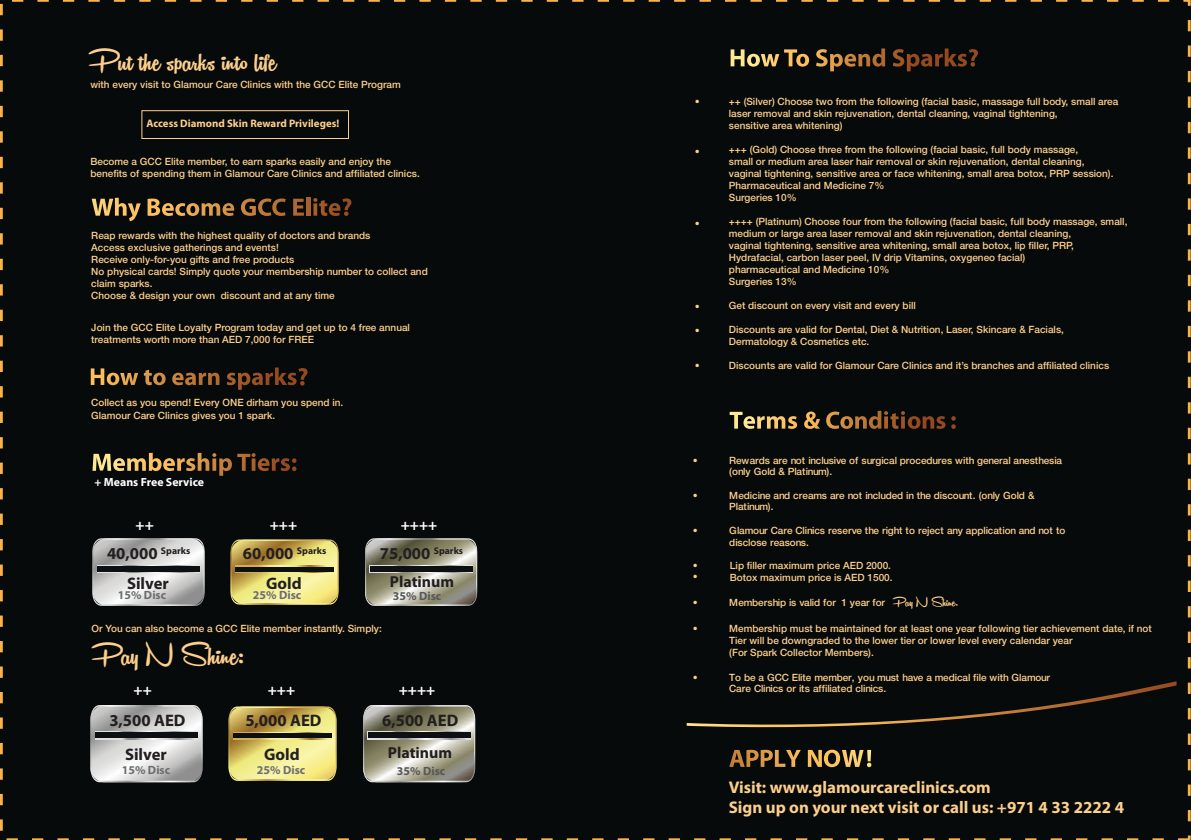
<style>
.page{position:relative;width:1191px;height:840px;background:#fff}
.page>*{position:absolute;margin:0;border:0;box-sizing:border-box;transform-origin:0 0}
.t1{font:34.8px "Remachine Script Personal Use";color:#fdcf8c}
.t2{font:700 17px/20.4px "Myriad Pro";color:#fdcf8c}
.t3{font:700 16.6px "Myriad Pro";color:#231f20}
.t4{font:700 15.8px "Myriad Pro";color:#231f20}
.t5{font:700 15.4px "Myriad Pro";color:#fff}
.t6{font:15px "Remachine Script Personal Use";color:#fdcf8c}
.t7{font:700 12px "Myriad Pro";color:#6c6d70}
.t8{font:700 12px "Myriad Pro";color:#57585a}
.t9{font:700 11.8px "Myriad Pro";color:#fff}
.t10{font:700 10.8px "Myriad Pro";color:#fdcf8c}
.t11{font:500 10px/12px "Helvetica Neue";color:#fdcf8c}
</style>
<div class="page">
<div style="left:1px;top:1px;width:1190px;height:838px;background:#070a0a"></div>
<svg style="left:686px;top:683px;width:491px;height:85px"></svg>
<svg style="left:231px;top:539px;width:107px;height:65px;background:#daca72"></svg>
<svg style="left:235px;top:565px;width:99px;height:7px"></svg>
<div style="left:235px;top:566px;width:99px;height:5px;background:#0d1012"></div>
<svg style="left:92px;top:538px;width:112px;height:67px;background:#c8c8c8"></svg>
<svg style="left:97px;top:564px;width:103px;height:8px"></svg>
<div style="left:97px;top:566px;width:103px;height:5px;background:#0d1012"></div>
<svg style="left:365px;top:538px;width:112px;height:67px;background:#9f9d8a"></svg>
<svg style="left:370px;top:564px;width:102px;height:8px"></svg>
<div style="left:370px;top:566px;width:102px;height:5px;background:#0d1012"></div>
<svg style="left:229px;top:706px;width:107px;height:74px;background:#dbcc73"></svg>
<svg style="left:233px;top:732px;width:99px;height:7px"></svg>
<div style="left:233px;top:733px;width:99px;height:5px;background:#0d1012"></div>
<svg style="left:90px;top:705px;width:112px;height:76px;background:#cacac9"></svg>
<svg style="left:95px;top:731px;width:103px;height:7px"></svg>
<div style="left:95px;top:732px;width:103px;height:5px;background:#0d1012"></div>
<svg style="left:363px;top:705px;width:112px;height:76px;background:#a19f8c"></svg>
<svg style="left:368px;top:731px;width:102px;height:7px"></svg>
<div style="left:368px;top:732px;width:102px;height:5px;background:#0d1012"></div>
<div style="left:141px;top:110px;width:208px;height:29px;border:1px solid #fdcf8c"></div>
<svg style="left:91px;top:368px;width:47px;height:17px"></svg>
<svg style="left:144px;top:369px;width:22px;height:16px"></svg>
<svg style="left:172px;top:372px;width:47px;height:13px"></svg>
<svg style="left:729px;top:411px;width:68px;height:17px"></svg>
<svg style="left:804px;top:411px;width:16px;height:17px"></svg>
<svg style="left:826px;top:410px;width:119px;height:18px"></svg>
<svg style="left:92px;top:452px;width:204px;height:23px"></svg>
<svg style="left:729px;top:749px;width:71px;height:17px"></svg>
<svg style="left:808px;top:749px;width:63px;height:17px"></svg>
<svg style="left:92px;top:198px;width:49px;height:23px"></svg>
<svg style="left:148px;top:198px;width:86px;height:18px"></svg>
<svg style="left:241px;top:198px;width:45px;height:18px"></svg>
<svg style="left:293px;top:199px;width:11px;height:16px"></svg>
<hr style="left:306px;top:198px;width:4px;height:17px;background:#a7612b">
<svg style="left:313px;top:198px;width:38px;height:18px"></svg>
<svg style="left:730px;top:49px;width:79px;height:18px"></svg>
<svg style="left:816px;top:48px;width:69px;height:23px"></svg>
<svg style="left:892px;top:48px;width:86px;height:23px"></svg>
<svg style="left:951px;top:416px;width:4px;height:12px"></svg>
<svg style="left:227px;top:367px;width:80px;height:22px"></svg>
<h1 class="t1" style="left:88px;top:41px;width:190px">Put the sparks into life</h1>
<p class="t11" style="left:90px;top:78px;width:312px">with every visit to Glamour Care Clinics with the GCC Elite Program</p>
<p class="t10" style="left:146px;top:117px;width:194px">Access Diamond Skin Reward Privileges!</p>
<p class="t11" style="left:90px;top:155px;width:331px">Become a GCC Elite member, to earn sparks easily and enjoy the benefits of spending them in Glamour Care Clinics and affiliated clinics.</p>
<p class="t11" style="left:91px;top:228px;width:338px">Reap rewards with the highest quality of doctors and brands<br>Access exclusive gatherings and events!<br>Receive only-for-you gifts and free products<br>No physical cards! Simply quote your membership number to collect and claim sparks.<br>Choose &amp; design your own discount and at any time</p>
<p class="t11" style="left:91px;top:321px;width:320px">Join the GCC Elite Loyalty Program today and get up to 4 free annual treatments worth more than AED 7,000 for FREE</p>
<p class="t11" style="left:91px;top:396px;width:253px">Collect as you spend! Every ONE dirham you spend in.<br>Glamour Care Clinics gives you 1 spark.</p>
<p class="t9" style="left:94px;top:475px;width:111px">+ Means Free Service</p>
<h3 class="t5" style="left:136px;top:515px;width:20px">++</h3>
<h3 class="t5" style="left:270px;top:515px;width:29px">+++</h3>
<h3 class="t5" style="left:401px;top:515px;width:38px">++++</h3>
<h3 class="t3" style="left:107px;top:544px;width:85px">40,000 <sup>Sparks</sup></h3>
<h3 class="t3" style="left:243px;top:544px;width:85px">60,000 <sup>Sparks</sup></h3>
<h3 class="t3" style="left:380px;top:544px;width:85px">75,000 <sup>Sparks</sup></h3>
<h3 class="t3" style="left:127px;top:573px;width:43px">Silver</h3>
<p class="t7" style="left:118px;top:588px;width:50px">15% Disc</p>
<h3 class="t3" style="left:266px;top:573px;width:37px">Gold</h3>
<p class="t7" style="left:253px;top:588px;width:50px">25% Disc</p>
<p class="t11" style="left:92px;top:621px;width:292px">Or You can also become a GCC Elite member instantly. Simply:</p>
<h1 class="t1" style="left:91px;top:634px;width:157px">Pay N Shine:</h1>
<h3 class="t4" style="left:390px;top:572px;width:66px">Platinum</h3>
<p class="t8" style="left:393px;top:589px;width:50px">35% Disc</p>
<h3 class="t5" style="left:134px;top:681px;width:20px">++</h3>
<h3 class="t5" style="left:268px;top:681px;width:29px">+++</h3>
<h3 class="t5" style="left:399px;top:681px;width:38px">++++</h3>
<h3 class="t3" style="left:109px;top:710px;width:78px">3,500 AED</h3>
<h3 class="t3" style="left:245px;top:710px;width:78px">5,000 AED</h3>
<h3 class="t3" style="left:382px;top:710px;width:78px">6,500 AED</h3>
<h3 class="t3" style="left:125px;top:744px;width:43px">Silver</h3>
<h3 class="t3" style="left:264px;top:744px;width:37px">Gold</h3>
<h3 class="t4" style="left:388px;top:743px;width:66px">Platinum</h3>
<p class="t7" style="left:122px;top:762px;width:50px">15% Disc</p>
<p class="t7" style="left:257px;top:762px;width:50px">25% Disc</p>
<p class="t8" style="left:397px;top:763px;width:50px">35% Disc</p>
<p class="t11" style="left:729px;top:95px;width:391px">++ (Silver) Choose two from the following (facial basic, massage full body, small area laser removal and skin rejuvenation, dental cleaning, vaginal tightening,<br>sensitive area whitening)</p>
<p class="t11" style="left:729px;top:143px;width:386px">+++ (Gold) Choose three from the following (facial basic, full body massage,<br>small or medium area laser hair removal or skin rejuvenation, dental cleaning, vaginal tightening, sensitive area or face whitening, small area botox, PRP session).<br>Pharmaceutical and Medicine 7%<br>Surgeries 10%</p>
<p class="t11" style="left:729px;top:215px;width:400px">++++ (Platinum) Choose four from the following (facial basic, full body massage, small, medium or large area laser removal and skin rejuvenation, dental cleaning,<br>vaginal tightening, sensitive area whitening, small area botox, lip filler, PRP, Hydrafacial, carbon laser peel, IV drip Vitamins, oxygeneo facial)<br>pharmaceutical and Medicine 10%<br>Surgeries 13%</p>
<p class="t11" style="left:729px;top:299px;width:188px">Get discount on every visit and every bill</p>
<p class="t11" style="left:729px;top:323px;width:336px">Discounts are valid for Dental, Diet &amp; Nutrition, Laser, Skincare &amp; Facials,<br>Dermatology &amp; Cosmetics etc.</p>
<p class="t11" style="left:729px;top:359px;width:382px">Discounts are valid for Glamour Care Clinics and it’s branches and affiliated clinics</p>
<p class="t11" style="left:729px;top:454px;width:334px;line-height:11px">Rewards are not inclusive of surgical procedures with general anesthesia (only Gold &amp; Platinum).</p>
<p class="t11" style="left:729px;top:489px;width:307px;line-height:11px">Medicine and creams are not included in the discount. (only Gold &amp;<br>Platinum).</p>
<p class="t11" style="left:729px;top:523px;width:338px">Glamour Care Clinics reserve the right to reject any application and not to</p>
<p class="t11" style="left:730px;top:558px;width:164px">Lip filler maximum price AED 2000.<br>Botox maximum price is AED 1500.</p>
<p class="t11" style="left:729px;top:535px;width:81px">disclose reasons.</p>
<h3 class="t6" style="left:892px;top:593px;width:67px">Pay N Shine.</h3>
<p class="t11" style="left:729px;top:596px;width:157px">Membership is valid for 1 year for</p>
<p class="t11" style="left:729px;top:621px;width:424px">Membership must be maintained for at least one year following tier achievement date, if not<br>Tier will be downgraded to the lower tier or lower level every calendar year<br>(For Spark Collector Members).</p>
<p class="t11" style="left:729px;top:670px;width:322px;line-height:11px">To be a GCC Elite member, you must have a medical file with Glamour<br>Care Clinics or its affiliated clinics.</p>
<h2 class="t2" style="left:729px;top:776px;width:397px">Visit: www.glamourcareclinics.com<br>Sign up on your next visit or call us: +971 4 33 2222 4</h2>
</div>
